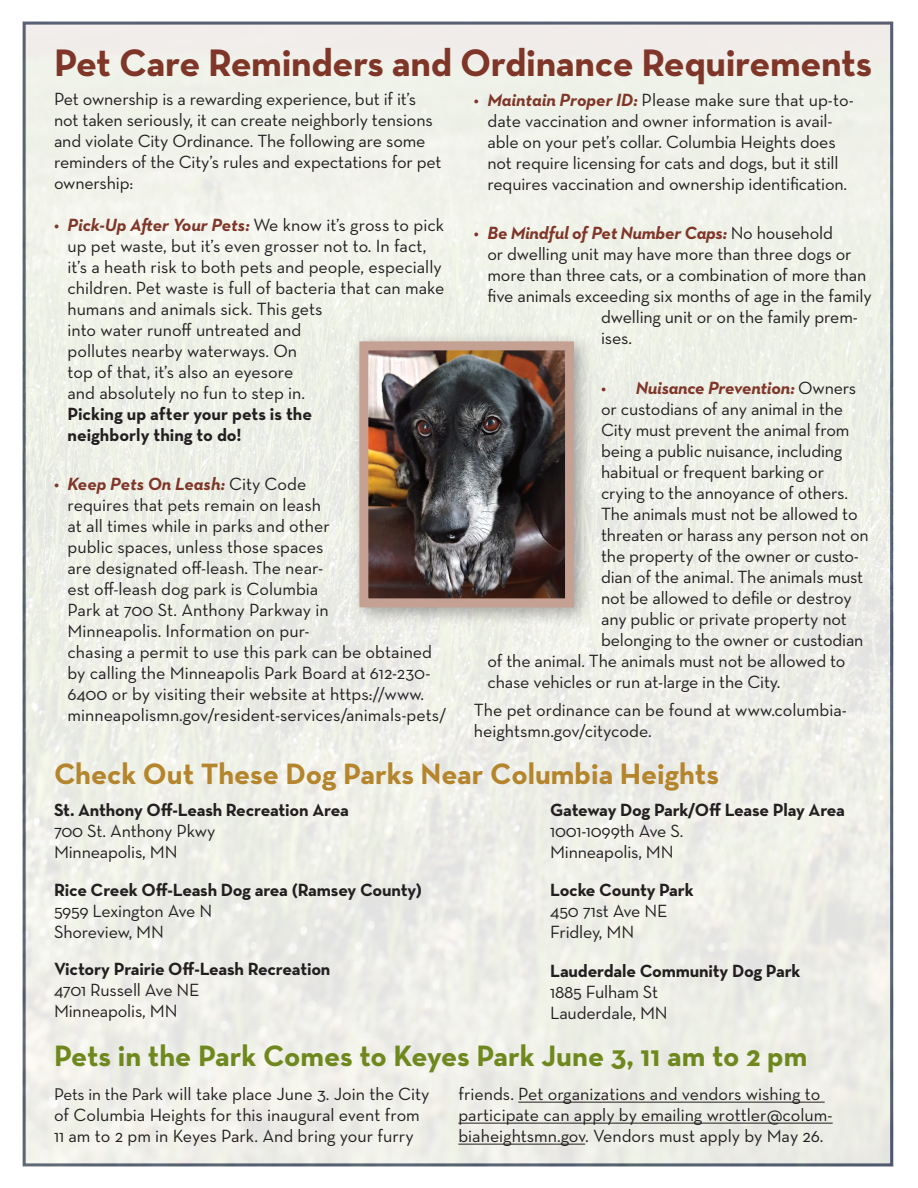
<style>
.page{position:relative;width:918px;height:1188px;background:#fff}
.page>*{position:absolute;margin:0;border:0;box-sizing:border-box;transform-origin:0 0}
.t1{font:700 39px "Neutra Text";letter-spacing:-.01em;color:#7f3628}
.t2{font:700 30px "Neutra Text";color:#6e881e}
.t3{font:700 30px "Neutra Text";color:#b4852c}
.Body_copy{font:18px/21px "Neutra Text";letter-spacing:-.01em;color:#231f20}
.Body_copy-2{font:700 18px "Neutra Text";letter-spacing:-.01em;color:#231f20}
.t4{font:italic 700 18px "Neutraface 2 Text";letter-spacing:-.01em;color:#7f3628}
.s1{font-family:"Neutraface 2 Text";font-weight:700;font-style:italic;color:#7f3628}
.s2{font-weight:700}
.s3{font-family:"Neutra Text";font-weight:400;font-style:normal;color:#231f20}
.s4{font-size:17.25px}
</style>
<div class="page">
<img style="left:23px;top:22px;width:870px;height:1144px">
<hr style="left:518px;top:1102px;width:307px;height:1px;background:#231f20">
<hr style="left:458px;top:1123px;width:375px;height:1px;background:#231f20">
<hr style="left:458px;top:1144px;width:127px;height:1px;background:#231f20">
<div style="left:349px;top:331px;width:245px;height:296px;background:#231f20;opacity:.38"></div>
<img style="left:369px;top:351px;width:195px;height:246px">
<div style="left:359px;top:341px;width:215px;height:266px;border:9px solid #c4a193"></div>
<p class="t1" style="left:54px;top:38px;width:820px">Pet Care Reminders and Ordinance Requirements</p>
<p class="Body_copy" style="left:54px;top:88px;width:389px">Pet ownership is a rewarding experience, but if it’s not taken seriously, it can create neighborly tensions and violate City Ordinance. The following are some reminders of the City’s rules and expectations for pet ownership:</p>
<p class="Body_copy" style="left:68px;top:214px;width:378px;text-indent:-14px"><span class="s1">• Pick-Up After Your Pets:</span> We know it’s gross to pick up pet waste, but it’s even grosser not to. In fact, it’s a heath risk to both pets and people, especially children. Pet waste is full of bacteria that can make humans and animals sick. This gets<br>into water runoff untreated and<br>pollutes nearby waterways. On<br>top of that, it’s also an eyesore<br>and absolutely no fun to step in.<br><span class="s2">Picking up after your pets is the<br>neighborly thing to do!</span></p>
<p class="Body_copy" style="left:68px;top:473px;width:381px;text-indent:-14px"><span class="s1">• Keep Pets On Leash:</span> City Code<br>requires that pets remain on leash<br>at all times while in parks and other<br>public spaces, unless those spaces<br>are designated off-leash. The near-<br>est off-leash dog park is Columbia<br>Park at 700 St. Anthony Parkway in<br>Minneapolis. Information on pur-<br>chasing a permit to use this park can be obtained by calling the Minneapolis Park Board at 612-230- 6400 or by visiting their website at https://www. minneapolismn.gov/resident-services/animals-pets/</p>
<p class="Body_copy" style="left:474px;top:89px;width:381px;text-align:center"><span class="s1">• Maintain Proper ID:</span> Please make sure that up-to&shy;date vaccination and owner information is avail&shy;able on your pet’s collar. Columbia Heights does<br>not require licensing for cats and dogs, but it still requires vaccination and ownership identification.</p>
<p class="t4" style="left:474px;top:222px;width:361px">• Be Mindful of Pet Number Caps: <span class="s3">No household</span></p>
<p class="Body_copy" style="left:487px;top:244px;width:366px">or dwelling unit may have more than three dogs or</p>
<p class="Body_copy" style="left:487px;top:265px;width:380px">more than three cats, or a combination of more than</p>
<p class="Body_copy" style="left:487px;top:286px;width:386px">five animals exceeding six months of age in the family</p>
<p class="Body_copy" style="left:601px;top:307px;width:258px">dwelling unit or on the family prem-</p>
<p class="Body_copy" style="left:601px;top:328px;width:32px">ises.</p>
<p class="t4" style="left:601px;top:376px;width:257px">• Nuisance Prevention: <span class="s3">Owners</span></p>
<p class="Body_copy" style="left:601px;top:398px;width:244px">or custodians of any animal in the</p>
<p class="Body_copy" style="left:601px;top:419px;width:250px">City must prevent the animal from</p>
<p class="Body_copy" style="left:601px;top:440px;width:243px">being a public nuisance, including</p>
<p class="Body_copy" style="left:601px;top:461px;width:225px">habitual or frequent barking or</p>
<p class="Body_copy" style="left:601px;top:482px;width:249px">crying to the annoyance of others.</p>
<p class="Body_copy" style="left:601px;top:503px;width:258px">The animals must not be allowed to</p>
<p class="Body_copy" style="left:601px;top:524px;width:269px">threaten or harass any person not on</p>
<p class="Body_copy" style="left:601px;top:545px;width:260px">the property of the owner or custo-</p>
<p class="Body_copy" style="left:601px;top:566px;width:264px">dian of the animal. The animals must</p>
<p class="Body_copy" style="left:601px;top:587px;width:252px">not be allowed to defile or destroy</p>
<p class="Body_copy" style="left:601px;top:608px;width:247px">any public or private property not</p>
<p class="Body_copy" style="left:601px;top:629px;width:264px">belonging to the owner or custodian</p>
<p class="Body_copy" style="left:487px;top:650px;width:360px">of the animal. The animals must not be allowed to</p>
<p class="Body_copy" style="left:487px;top:671px;width:294px">chase vehicles or run at-large in the City.</p>
<p class="Body_copy" style="left:474px;top:700px;width:375px">The pet ordinance can be found at www.columbia&shy;heightsmn.gov/citycode.</p>
<p class="t3" style="left:54px;top:755px;width:667px">Check Out These Dog Parks Near Columbia Heights</p>
<p class="Body_copy-2" style="left:54px;top:799px;width:296px">St. Anthony Off-Leash Recreation Area</p>
<p class="Body_copy" style="left:54px;top:820px;width:163px">700 St. Anthony Pkwy</p>
<p class="Body_copy" style="left:54px;top:841px;width:125px">Minneapolis, MN</p>
<p class="Body_copy-2" style="left:54px;top:878px;width:369px">Rice Creek Off-Leash Dog area (Ramsey County)</p>
<p class="Body_copy" style="left:54px;top:900px;width:160px">5959 Lexington Ave N</p>
<p class="Body_copy" style="left:54px;top:921px;width:111px">Shoreview, MN</p>
<p class="Body_copy-2" style="left:54px;top:958px;width:278px">Victory Prairie Off-Leash Recreation</p>
<p class="Body_copy" style="left:54px;top:979px;width:147px">4701 Russell Ave NE</p>
<p class="Body_copy" style="left:54px;top:1000px;width:125px">Minneapolis, MN</p>
<p class="Body_copy-2" style="left:550px;top:799px;width:296px">Gateway Dog Park/Off Lease Play Area</p>
<p class="Body_copy" style="left:550px;top:820px;width:135px">1001-1099th Ave S.</p>
<p class="Body_copy" style="left:550px;top:841px;width:125px">Minneapolis, MN</p>
<p class="Body_copy-2" style="left:550px;top:878px;width:145px">Locke County Park</p>
<p class="Body_copy" style="left:550px;top:900px;width:119px">450 71st Ave NE</p>
<p class="Body_copy" style="left:550px;top:921px;width:86px">Fridley, MN</p>
<p class="Body_copy-2" style="left:550px;top:959px;width:252px">Lauderdale Community Dog Park</p>
<p class="Body_copy" style="left:550px;top:981px;width:110px">1885 Fulham St</p>
<p class="Body_copy" style="left:550px;top:1002px;width:119px">Lauderdale, MN</p>
<p class="t2" style="left:54px;top:1037px;width:755px">Pets in the Park Comes to Keyes Park June 3, 11 am to 2 pm</p>
<p class="Body_copy" style="left:54px;top:1083px;width:377px"><span class="s4">Pets in the Park</span> will take place June 3. Join the City of Columbia Heights for this inaugural event from<br>11 am to 2 pm in Keyes Park. And bring your furry</p>
<p class="Body_copy" style="left:458px;top:1083px;width:376px">friends. Pet organizations and vendors wishing to participate can apply by emailing wrottler@colum&shy;biaheightsmn.gov. Vendors must apply by May 26.</p>
</div>
